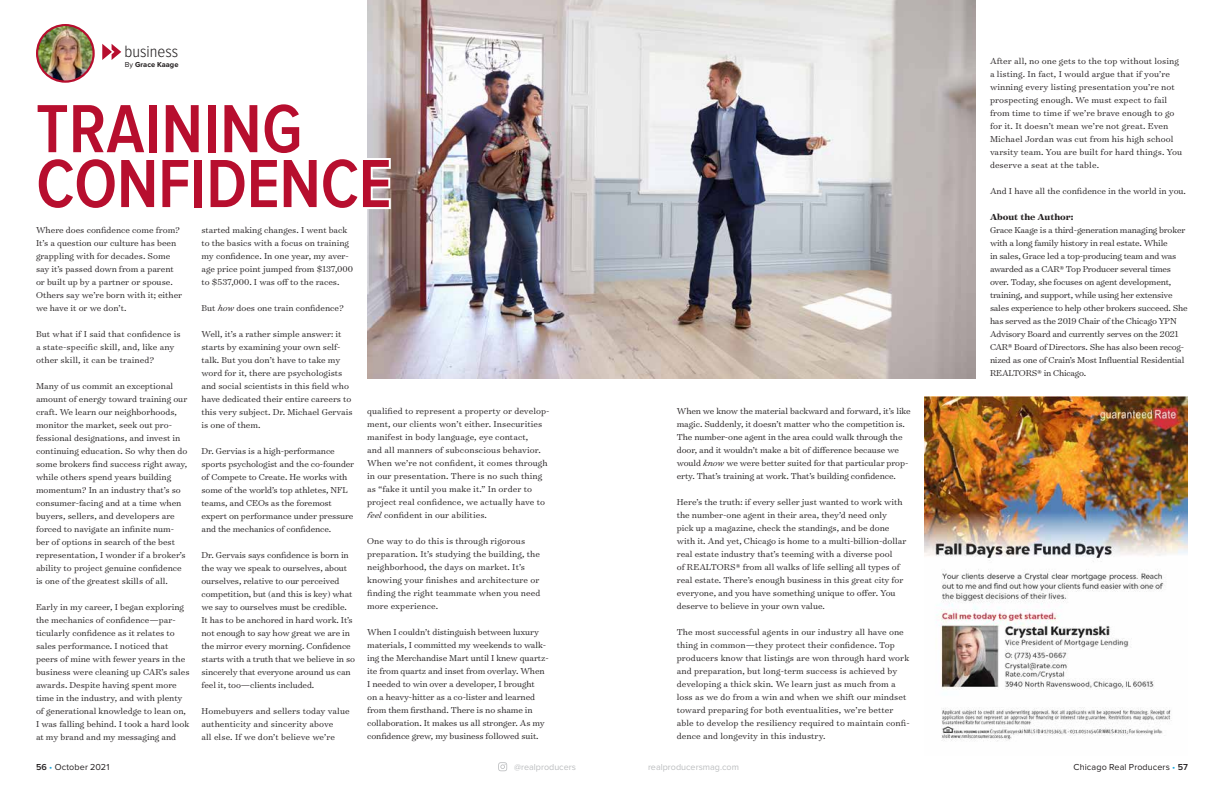
<style>
.page{position:relative;width:1224px;height:792px;background:#fff}
.page>*{position:absolute;margin:0;border:0;box-sizing:border-box;transform-origin:0 0}
.t1{font:600 70.6px/54.9px "Proxima Nova Cond";letter-spacing:-.01em;color:#b70e2e}
.t2{font:300 17px "Proxima Nova Cond";color:#231f20}
.t3{font:300 9.8px/13px "Surveyor Text";color:#231f20}
.t4{font:300 9.8px/13px "Surveyor Text";letter-spacing:-.02em;color:#231f20}
.t5{font:700 9.8px "Surveyor Text";color:#231f20}
.t6{font:9px "Proxima Nova";letter-spacing:.01em;color:#231f20}
.t7{font:9px "Proxima Nova";color:#bcbec0}
.t8{font:700 7.5px "Proxima Nova";color:#231f20}
.s1{font-weight:400}
.s2{font-style:italic}
.s3{font-weight:600}
.s4{color:#19a8e0}
</style>
<div class="page">
<svg style="left:498px;top:762px;width:9px;height:9px"></svg>
<img style="left:924px;top:396px;width:264px;height:345px">
<img style="left:367px;top:0;width:609px;height:379px">
<svg style="left:367px;top:98px;width:26px;height:114px"></svg>
<svg style="left:102px;top:44px;width:19px;height:16px"></svg>
<div style="left:37px;top:25px;width:57px;height:57px;background:#b70e2e;border-radius:50%"></div>
<img style="left:38px;top:26px;width:55px;height:55px;border-radius:27px">
<div style="left:36px;top:24px;width:59px;height:59px;border:2px solid #b70e2e;border-radius:50%"></div>
<h2 class="t2" style="left:125px;top:44px;width:55px">business</h2>
<p class="t8" style="left:125px;top:61px;width:55px"><span class="s1">By</span> Grace Kaage</p>
<h1 class="t1" style="left:36px;top:104px;width:357px">TRAINING<br>CONFIDENCE</h1>
<p class="t3" style="left:36px;top:223px;width:148px">Where does confidence come from?<br>It’s a question our culture has been grappling with for decades. Some say it’s passed down from a parent or built up by a partner or spouse.<br>Others say we’re born with it; either we have it or we don’t.</p>
<p class="t3" style="left:36px;top:327px;width:146px">But what if I said that confidence is a state-specific skill, and, like any other skill, it can be trained?</p>
<p class="t3" style="left:36px;top:379px;width:153px">Many of us commit an exceptional amount of energy toward training our craft. We learn our neighborhoods, monitor the market, seek out pro&shy;fessional designations, and invest in continuing education. So why then do some brokers find success right away, while others spend years building momentum? In an industry that’s so consumer-facing and at a time when buyers, sellers, and developers are forced to navigate an infinite num&shy;ber of options in search of the best representation, I wonder if a broker’s ability to project genuine confidence is one of the greatest skills of all.</p>
<p class="t3" style="left:36px;top:600px;width:155px">Early in my career, I began exploring the mechanics of confidence—par&shy;ticularly confidence as it relates to sales performance. I noticed that peers of mine with fewer years in the business were cleaning up CAR’s sales awards. Despite having spent more time in the industry, and with plenty of generational knowledge to lean on, I was falling behind. I took a hard look at my brand and my messaging and</p>
<p class="t3" style="left:201px;top:223px;width:153px">started making changes. I went back to the basics with a focus on training my confidence. In one year, my aver&shy;age price point jumped from $137,000 to $537,000. I was off to the races.</p>
<p class="t3" style="left:201px;top:301px;width:144px">But <span class="s2">how</span> does one train confidence?</p>
<p class="t3" style="left:201px;top:327px;width:153px">Well, it’s a rather simple answer: it starts by examining your own self&shy;talk. But you don’t have to take my word for it, there are psychologists and social scientists in this field who have dedicated their entire careers to this very subject. Dr. Michael Gervais is one of them.</p>
<p class="t3" style="left:201px;top:444px;width:154px">Dr. Gervias is a high-performance sports psychologist and the co-founder of Compete to Create. He works with some of the world’s top athletes, NFL teams, and CEOs as the foremost expert on performance under pressure and the mechanics of confidence.</p>
<p class="t3" style="left:201px;top:548px;width:155px">Dr. Gervais says confidence is born in the way we speak to ourselves, about ourselves, relative to our perceived competition, but (and this is key) what we say to ourselves must be credible.<br>It has to be anchored in hard work. It’s not enough to say how great we are in the mirror every morning. Confidence starts with a truth that we believe in so sincerely that everyone around us can feel it, too—clients included.</p>
<p class="t3" style="left:201px;top:704px;width:150px">Homebuyers and sellers today value authenticity and sincerity above<br>all else. If we don’t believe we’re</p>
<p class="t3" style="left:367px;top:404px;width:184px">qualified to represent a property or develop&shy;ment, our clients won’t either. Insecurities manifest in body language, eye contact,<br>and all manners of subconscious behavior.<br>When we’re not confident, it comes through in our presentation. There is no such thing as “fake it until you make it.” In order to project real confidence, we actually have to <span class="s2">feel</span> confident in our abilities.</p>
<p class="t3" style="left:367px;top:534px;width:175px">One way to do this is through rigorous preparation. It’s studying the building, the neighborhood, the days on market. It’s knowing your finishes and architecture or finding the right teammate when you need more experience.</p>
<p class="t3" style="left:367px;top:625px;width:183px">When I couldn’t distinguish between luxury materials, I committed my weekends to walk&shy;ing the Merchandise Mart until I knew quartz&shy;ite from quartz and inset from overlay. When I needed to win over a developer, I brought<br>on a heavy-hitter as a co-lister and learned from them firsthand. There is no shame in collaboration. It makes us all stronger. As my confidence grew, my business followed suit.</p>
<p class="t3" style="left:677px;top:404px;width:235px">When we know the material backward and forward, it’s like magic. Suddenly, it doesn’t matter who the competition is.<br>The number-one agent in the area could walk through the door, and it wouldn’t make a bit of difference because we would <span class="s2">know</span> we were better suited for that particular prop&shy;erty. That’s training at work. That’s building confidence.</p>
<p class="t3" style="left:677px;top:495px;width:231px">Here’s the truth: if every seller just wanted to work with the number-one agent in their area, they’d need only pick up a magazine, check the standings, and be done with it. And yet, Chicago is home to a multi-billion-dollar real estate industry that’s teeming with a diverse pool<br>of REALTORS® from all walks of life selling all types of real estate. There’s enough business in this great city for everyone, and you have something unique to offer. You deserve to believe in your own value.</p>
<p class="t3" style="left:677px;top:625px;width:234px">The most successful agents in our industry all have one thing in common—they protect their confidence. Top producers know that listings are won through hard work and preparation, but long-term success is achieved by developing a thick skin. We learn just as much from a loss as we do from a win and when we shift our mindset toward preparing for both eventualities, we’re better able to develop the resiliency required to maintain confi&shy;dence and longevity in this industry.</p>
<p class="t3" style="left:990px;top:54px;width:194px">After all, no one gets to the top without losing a listing. In fact, I would argue that if you’re winning every listing presentation you’re not prospecting enough. We must expect to fail from time to time if we’re brave enough to go for it. It doesn’t mean we’re not great. Even Michael Jordan was cut from his high school varsity team. You are built for hard things. You deserve a seat at the table.</p>
<p class="t3" style="left:990px;top:184px;width:198px">And I have all the confidence in the world in you.</p>
<p class="t5" style="left:990px;top:210px;width:85px">About the Author:</p>
<p class="t4" style="left:990px;top:223px;width:199px">Grace Kaage is a third-generation managing broker with a long family history in real estate. While<br>in sales, Grace led a top-producing team and was awarded as a CAR® Top Producer several times over. Today, she focuses on agent development, training, and support, while using her extensive sales experience to help other brokers succeed. She has served as the 2019 Chair of the Chicago YPN Advisory Board and currently serves on the 2021<br>CAR® Board of Directors. She has also been recog&shy;nized as one of Crain’s Most Influential Residential REALTORS® in Chicago.</p>
<p class="t6" style="left:36px;top:762px;width:75px"><span class="s3">56</span> <span class="s4">•</span> October 2021</p>
<p class="t7" style="left:514px;top:762px;width:63px">@realproducers</p>
<p class="t7" style="left:648px;top:762px;width:92px">realproducersmag.com</p>
<p class="t6" style="left:1074px;top:762px;width:116px">Chicago Real Producers <span class="s4">•</span> <span class="s3">57</span></p>
</div>
